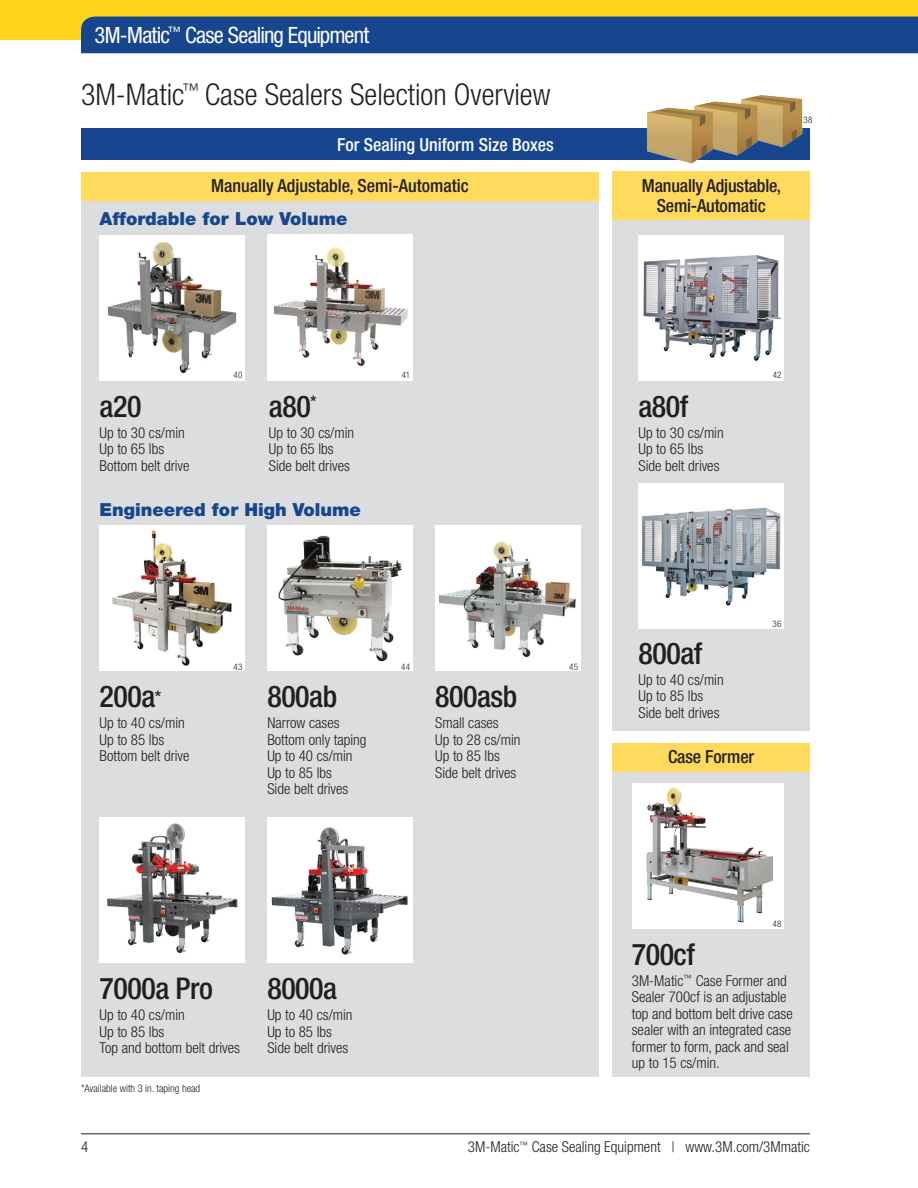
<style>
.page{position:relative;width:918px;height:1188px;background:#fff}
.page>*{position:absolute;margin:0;border:0;box-sizing:border-box;transform-origin:0 0}
.t1{font:500 condensed 30px "Helvetica Neue";letter-spacing:-.015em;color:#231f20}
.t2{font:300 condensed 30px "Helvetica Neue";color:#231f20}
.t3{font:condensed 22.5px "Helvetica Neue";letter-spacing:-.035em;color:#fff}
.t4{font:500 condensed 18px/19.8px "Helvetica Neue";letter-spacing:-.01em;color:#231f20;text-align:center}
.t5{font:900 18px "Helvetica Neue";color:#17468e}
.t6{font:500 condensed 18px "Helvetica Neue";color:#fff}
.t7{font:300 condensed 15px/16.5px "Helvetica Neue";color:#231f20}
.t8{font:300 condensed 10.5px "Helvetica Neue";color:#231f20}
.t9{font:300 condensed 9px "Helvetica Neue";letter-spacing:.03em;color:#231f20}
.s1{font-size:17.55px}
</style>
<div class="page">
<div style="left:0;top:0;width:918px;height:40px;background:#fed41d"></div>
<hr style="left:81px;top:1134px;width:729px;height:1px;background:#231f20">
<div style="left:81px;top:17px;width:837px;height:36px;background:#17468e"></div>
<div style="left:81px;top:188px;width:518px;height:889px;background:#dcdddf"></div>
<div style="left:100px;top:818px;width:145px;height:145px;background:#fff"></div>
<img style="left:107px;top:823px;width:131px;height:130px">
<div style="left:267px;top:818px;width:146px;height:145px;background:#fff"></div>
<img style="left:271px;top:827px;width:137px;height:128px">
<div style="left:100px;top:526px;width:145px;height:145px;background:#fff"></div>
<img style="left:112px;top:530px;width:120px;height:136px">
<svg style="left:267px;top:526px;width:146px;height:145px;background:#dfdedb"></svg>
<img style="left:278px;top:536px;width:48px;height:120px">
<div style="left:435px;top:526px;width:145px;height:145px;background:#fff"></div>
<img style="left:439px;top:541px;width:137px;height:117px">
<div style="left:81px;top:172px;width:518px;height:29px;background:#ffda5c"></div>
<img style="left:100px;top:237px;width:145px;height:143px">
<img style="left:267px;top:235px;width:146px;height:145px">
<div style="left:612px;top:219px;width:198px;height:512px;background:#dcdddf"></div>
<div style="left:612px;top:172px;width:198px;height:48px;background:#ffda5c"></div>
<div style="left:639px;top:484px;width:145px;height:145px;background:#fff"></div>
<img style="left:641px;top:507px;width:140px;height:99px">
<div style="left:639px;top:235px;width:145px;height:145px;background:#fff"></div>
<img style="left:643px;top:255px;width:138px;height:106px">
<div style="left:81px;top:128px;width:729px;height:32px;background:#17468e"></div>
<div style="left:612px;top:758px;width:198px;height:319px;background:#dcdddf"></div>
<div style="left:612px;top:743px;width:198px;height:29px;background:#ffda5c"></div>
<div style="left:632px;top:783px;width:152px;height:145px;background:#fff"></div>
<img style="left:646px;top:787px;width:127px;height:136px">
<img style="left:643px;top:95px;width:164px;height:77px">
<h2 class="t3" style="left:94px;top:22px;width:276px">3M-Matic<sup>™</sup> Case Sealing Equipment</h2>
<h1 class="t2" style="left:81px;top:77px;width:471px">3M-Matic<sup>™</sup> Case Sealers Selection Overview</h1>
<p class="t6" style="left:337px;top:134px;width:218px">For Sealing Uniform Size Boxes</p>
<p class="t4" style="left:211px;top:175px;width:259px">Manually Adjustable, Semi-Automatic</p>
<p class="t5" style="left:100px;top:208px;width:249px">Affordable for Low Volume</p>
<p class="t4" style="left:642px;top:175px;width:141px">Manually Adjustable,<br>Semi-Automatic</p>
<p class="t9" style="left:804px;top:114px;width:10px">38</p>
<h1 class="t1" style="left:100px;top:388px;width:43px">a20</h1>
<p class="t7" style="left:100px;top:424px;width:91px">Up to 30 cs/min<br>Up to 65 lbs<br>Bottom belt drive</p>
<p class="t9" style="left:234px;top:370px;width:10px">40</p>
<h1 class="t1" style="left:269px;top:388px;width:49px">a80<sup>*</sup></h1>
<p class="t7" style="left:269px;top:424px;width:87px">Up to 30 cs/min<br>Up to 65 lbs<br>Side belt drives</p>
<p class="t5" style="left:100px;top:499px;width:263px">Engineered for High Volume</p>
<p class="t9" style="left:402px;top:370px;width:10px">41</p>
<h1 class="t1" style="left:100px;top:679px;width:63px">200a<span class="s1">*</span></h1>
<p class="t7" style="left:100px;top:715px;width:91px">Up to 40 cs/min<br>Up to 85 lbs<br>Bottom belt drive</p>
<p class="t9" style="left:234px;top:661px;width:10px">43</p>
<h1 class="t1" style="left:267px;top:679px;width:71px">800ab</h1>
<p class="t7" style="left:267px;top:715px;width:101px">Narrow cases<br>Bottom only taping<br>Up to 40 cs/min<br>Up to 85 lbs<br>Side belt drives</p>
<p class="t9" style="left:401px;top:661px;width:10px">44</p>
<p class="t9" style="left:569px;top:661px;width:10px">45</p>
<h1 class="t1" style="left:435px;top:679px;width:84px">800asb</h1>
<p class="t7" style="left:435px;top:715px;width:87px">Small cases<br>Up to 28 cs/min<br>Up to 85 lbs<br>Side belt drives</p>
<h1 class="t1" style="left:100px;top:971px;width:115px">7000a Pro</h1>
<p class="t7" style="left:100px;top:1006px;width:142px">Up to 40 cs/min<br>Up to 85 lbs<br>Top and bottom belt drives</p>
<p class="t8" style="left:81px;top:1082px;width:121px">*Available with 3 in. taping head</p>
<h1 class="t1" style="left:267px;top:971px;width:71px">8000a</h1>
<p class="t7" style="left:267px;top:1006px;width:87px">Up to 40 cs/min<br>Up to 85 lbs<br>Side belt drives</p>
<h1 class="t1" style="left:639px;top:388px;width:51px">a80f</h1>
<p class="t7" style="left:639px;top:424px;width:87px">Up to 30 cs/min<br>Up to 65 lbs<br>Side belt drives</p>
<p class="t9" style="left:773px;top:370px;width:10px">42</p>
<h1 class="t1" style="left:639px;top:636px;width:65px">800af</h1>
<p class="t7" style="left:639px;top:671px;width:87px">Up to 40 cs/min<br>Up to 85 lbs<br>Side belt drives</p>
<p class="t4" style="left:668px;top:747px;width:88px">Case Former</p>
<p class="t9" style="left:773px;top:619px;width:10px">36</p>
<p class="t9" style="left:772px;top:919px;width:10px">48</p>
<h1 class="t1" style="left:632px;top:936px;width:65px">700cf</h1>
<p class="t7" style="left:632px;top:972px;width:163px">3M-Matic<sup>™</sup> Case Former and<br>Sealer 700cf is an adjustable top and bottom belt drive case sealer with an integrated case former to form, pack and seal up to 15 cs/min.</p>
<p class="t7" style="left:81px;top:1139px;width:9px">4</p>
<p class="t7" style="left:468px;top:1139px;width:344px">3M-Matic<sup>™</sup> Case Sealing Equipment | www.3M.com/3Mmatic</p>
</div>
